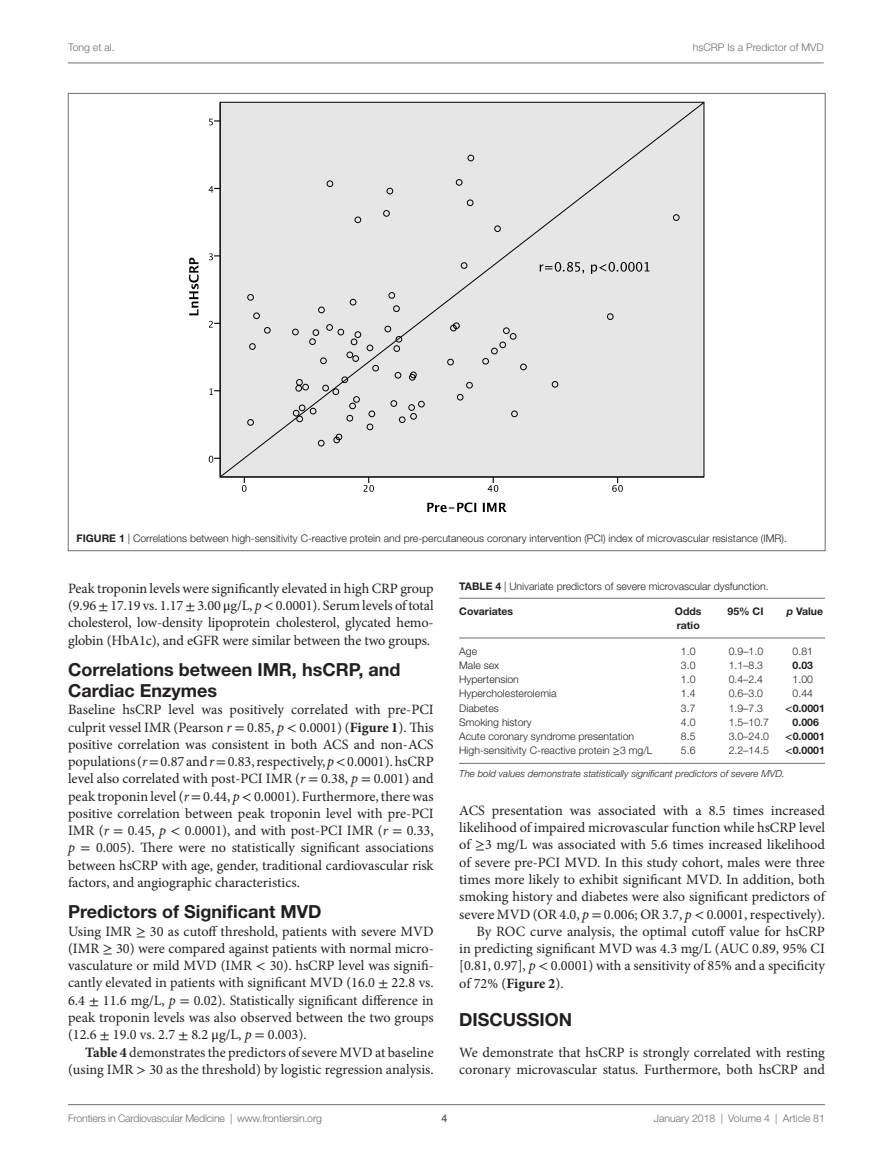
<style>
.page{position:relative;width:893px;height:1170px;background:#fff}
.page>*{position:absolute;margin:0;border:0;box-sizing:border-box;transform-origin:0 0}
.t1{font:700 18px/21px "Helvetica Neue LT Std";color:#231f20}
.t2{font:14.25px/17.2px "Minion Pro";color:#231f20;text-align:justify}
.t3{font:300 10.5px "Helvetica Neue LT Std";color:#231f20}
.t4{font:300 10.5px "Helvetica Neue LT Std";letter-spacing:-.015em;color:#6c6d70}
.t5{font:700 10.5px/14.2px "Helvetica Neue LT Std";color:#231f20}
.t6{font:700 10.5px "Helvetica Neue LT Std";color:#6c6d70}
.t7{font:italic 300 9.75px "Helvetica Neue LT Std";color:#231f20}
.s1{font-weight:700}
.s2{font-family:"STIX General"}
.s3{font-style:italic}
.s4{font-family:"STIX General";font-weight:400}
</style>
<div class="page">
<hr style="left:459px;top:598px;width:211px;height:1px;background:#6c6d70">
<hr style="left:459px;top:637px;width:211px;height:1px;background:#6c6d70">
<hr style="left:670px;top:598px;width:45px;height:1px;background:#6c6d70">
<hr style="left:670px;top:637px;width:45px;height:1px;background:#6c6d70">
<hr style="left:715px;top:598px;width:70px;height:1px;background:#6c6d70">
<hr style="left:715px;top:637px;width:70px;height:1px;background:#6c6d70">
<hr style="left:785px;top:598px;width:40px;height:1px;background:#6c6d70">
<hr style="left:785px;top:637px;width:40px;height:1px;background:#6c6d70">
<hr style="left:459px;top:763px;width:211px;height:1px;background:#6c6d70">
<hr style="left:670px;top:763px;width:45px;height:1px;background:#6c6d70">
<hr style="left:715px;top:763px;width:70px;height:1px;background:#6c6d70">
<hr style="left:785px;top:763px;width:40px;height:1px;background:#6c6d70">
<svg style="left:427px;top:502px;width:80px;height:10px"></svg>
<svg style="left:612px;top:478px;width:11px;height:14px"></svg>
<svg style="left:488px;top:478px;width:10px;height:14px"></svg>
<svg style="left:364px;top:478px;width:10px;height:14px"></svg>
<svg style="left:242px;top:478px;width:5px;height:14px"></svg>
<svg style="left:189px;top:258px;width:10px;height:57px"></svg>
<svg style="left:209px;top:119px;width:10px;height:6px"></svg>
<svg style="left:209px;top:186px;width:10px;height:7px"></svg>
<svg style="left:209px;top:253px;width:10px;height:7px"></svg>
<svg style="left:209px;top:321px;width:10px;height:6px"></svg>
<svg style="left:210px;top:388px;width:9px;height:7px"></svg>
<svg style="left:209px;top:455px;width:10px;height:7px"></svg>
<div style="left:219px;top:102px;width:485px;height:376px;background:#e6e6e6"></div>
<svg style="left:540px;top:262px;width:110px;height:12px"></svg>
<hr style="left:68px;top:63px;width:756px;height:1px;background:#6c6d70">
<hr style="left:68px;top:1104px;width:757px;height:1px;background:#6c6d70">
<p class="t4" style="left:68px;top:41px;width:48px">Tong et al.</p>
<p class="t4" style="left:693px;top:41px;width:132px">hsCRP Is a Predictor of MVD</p>
<p class="t3" style="left:77px;top:532px;width:712px"><span class="s1">FIG URE 1</span> | Correlations between high-sensitivity C-reactive protein and pre-percutaneous coronary intervention (PCI) index of microvascular resistance (IMR).</p>
<p class="t2" style="left:68px;top:579px;width:367px">Peak troponin levels were significantly elevated in high CRP group (9.96 <span class="s2">±</span> 17.19 vs. 1.17 <span class="s2">±</span> 3.00 <span class="s2">μ</span>g/L, <span class="s3">p</span> <span class="s2">&lt;</span> 0.0001). Serum levels of total cholesterol, low-density lipoprotein cholesterol, glycated hemo&shy;globin (HbA1c), and eGFR were similar between the two groups.</p>
<p class="t1" style="left:68px;top:658px;width:334px">Correlations between IMR, hsCRP, and<br>Cardiac Enzymes</p>
<p class="t2" style="left:68px;top:701px;width:367px">Baseline hsCRP level was positively correlated with pre-PCI culprit vessel IMR (Pearson <span class="s3">r</span> <span class="s2">=</span> 0.85, <span class="s3">p</span> <span class="s2">&lt;</span> 0.0001) (<span class="s1">Figure 1</span>). This positive correlation was consistent in both ACS and non-ACS populations (<span class="s3">r</span><span class="s2">=</span> 0.87 and <span class="s3">r</span><span class="s2">=</span> 0.83, respectively, <span class="s3">p</span><span class="s2">&lt;</span> 0.0001). hsCRP level also correlated with post-PCI IMR (<span class="s3">r</span> <span class="s2">=</span> 0.38, <span class="s3">p</span> <span class="s2">=</span> 0.001) and peak troponin level (<span class="s3">r</span> <span class="s2">=</span> 0.44, <span class="s3">p</span> <span class="s2">&lt;</span> 0.0001). Furthermore, there was positive correlation between peak troponin level with pre-PCI IMR (<span class="s3">r</span> <span class="s2">=</span> 0.45, <span class="s3">p</span> <span class="s2">&lt;</span> 0.0001), and with post-PCI IMR (<span class="s3">r</span> <span class="s2">=</span> 0.33, <span class="s3">p</span> <span class="s2">=</span> 0.005). There were no statistically significant associations between hsCRP with age, gender, traditional cardiovascular risk factors, and angiographic characteristics.</p>
<p class="t1" style="left:68px;top:901px;width:255px">Predictors of Significant MVD</p>
<p class="t2" style="left:68px;top:922px;width:367px">Using IMR <span class="s2">≥</span> 30 as cutoff threshold, patients with severe MVD (IMR <span class="s2">≥</span> 30) were compared against patients with normal micro&shy;vasculature or mild MVD (IMR <span class="s2">&lt;</span> 30). hsCRP level was signifi&shy;cantly elevated in patients with significant MVD (16.0 <span class="s2">±</span> 22.8 vs.<br>6.4 <span class="s2">±</span> 11.6 mg/L, <span class="s3">p</span> <span class="s2">=</span> 0.02). Statistically significant difference in peak troponin levels was also observed between the two groups (12.6 <span class="s2">±</span> 19.0 vs. 2.7 <span class="s2">±</span> 8.2 <span class="s2">μ</span>g/L, <span class="s3">p</span> <span class="s2">=</span> 0.003).</p>
<p class="t2" style="left:68px;top:1043px;width:367px;text-align:right"><span class="s1">Table 4</span> demonstrates the predictors of severe MVD at baseline (using IMR <span class="s2">&gt;</span> 30 as the threshold) by logistic regression analysis.</p>
<p class="t3" style="left:459px;top:579px;width:311px"><span class="s1">TABLE 4</span> | Univariate predictors of severe microvascular dysfunction.</p>
<p class="t5" style="left:459px;top:603px;width:55px">Covariates</p>
<p class="t5" style="left:675px;top:603px;width:28px">Odds ratio</p>
<p class="t5" style="left:727px;top:603px;width:31px">95% CI</p>
<p class="t5" style="left:787px;top:603px;width:38px"><span class="s3">p</span> Value</p>
<p class="t3" style="left:459px;top:644px;width:19px">Age</p>
<p class="t3" style="left:681px;top:644px;width:16px">1.0</p>
<p class="t3" style="left:729px;top:644px;width:36px">0.9–1.0</p>
<p class="t3" style="left:793px;top:644px;width:22px">0.81</p>
<p class="t3" style="left:459px;top:658px;width:42px">Male sex</p>
<p class="t3" style="left:681px;top:658px;width:16px">3.0</p>
<p class="t3" style="left:729px;top:658px;width:36px">1.1–8.3</p>
<p class="t5" style="left:793px;top:657px;width:22px">0.03</p>
<p class="t3" style="left:459px;top:672px;width:61px">Hypertension</p>
<p class="t3" style="left:681px;top:672px;width:16px">1.0</p>
<p class="t3" style="left:729px;top:672px;width:36px">0.4–2.4</p>
<p class="t3" style="left:793px;top:672px;width:22px">1.00</p>
<p class="t3" style="left:459px;top:687px;width:99px">Hypercholesterolemia</p>
<p class="t3" style="left:681px;top:687px;width:16px">1.4</p>
<p class="t3" style="left:729px;top:687px;width:36px">0.6–3.0</p>
<p class="t3" style="left:793px;top:687px;width:22px">0.44</p>
<p class="t3" style="left:459px;top:701px;width:41px">Diabetes</p>
<p class="t3" style="left:681px;top:701px;width:16px">3.7</p>
<p class="t3" style="left:729px;top:701px;width:36px">1.9–7.3</p>
<p class="t5" style="left:785px;top:700px;width:41px"><span class="s2">&lt;</span>0.0001</p>
<p class="t3" style="left:459px;top:715px;width:74px">Smoking history</p>
<p class="t3" style="left:681px;top:715px;width:16px">4.0</p>
<p class="t3" style="left:729px;top:715px;width:42px">1.5–10.7</p>
<p class="t5" style="left:793px;top:714px;width:28px">0.006</p>
<p class="t3" style="left:459px;top:729px;width:177px">Acute coronary syndrome presentation</p>
<p class="t3" style="left:681px;top:729px;width:16px">8.5</p>
<p class="t3" style="left:729px;top:729px;width:42px">3.0–24.0</p>
<p class="t5" style="left:785px;top:729px;width:41px"><span class="s2">&lt;</span>0.0001</p>
<p class="t3" style="left:459px;top:744px;width:195px">High-sensitivity C-reactive protein <span class="s4">≥</span>3 mg/L</p>
<p class="t3" style="left:681px;top:744px;width:16px">5.6</p>
<p class="t3" style="left:729px;top:744px;width:42px">2.2–14.5</p>
<p class="t5" style="left:785px;top:743px;width:41px"><span class="s2">&lt;</span>0.0001</p>
<p class="t7" style="left:459px;top:768px;width:327px">The bold values demonstrate statistically significant predictors of severe MVD.</p>
<p class="t2" style="left:459px;top:801px;width:367px">ACS presentation was associated with a 8.5 times increased</p>
<p class="t2" style="left:459px;top:819px;width:367px">likelihood of impaired microvascular function while hsCRP level</p>
<p class="t2" style="left:459px;top:836px;width:367px">of <span class="s2">≥</span>3 mg/L was associated with 5.6 times increased likelihood</p>
<p class="t2" style="left:459px;top:853px;width:367px">of severe pre-PCI MVD. In this study cohort, males were three</p>
<p class="t2" style="left:459px;top:870px;width:367px">times more likely to exhibit significant MVD. In addition, both</p>
<p class="t2" style="left:459px;top:888px;width:367px">smoking history and diabetes were also significant predictors of</p>
<p class="t2" style="left:459px;top:905px;width:367px">severe MVD (OR 4.0, <span class="s3">p</span> <span class="s2">=</span> 0.006; OR 3.7, <span class="s3">p</span> <span class="s2">&lt;</span> 0.0001, respectively).</p>
<p class="t2" style="left:476px;top:922px;width:350px">By ROC curve analysis, the optimal cutoff value for hsCRP</p>
<p class="t2" style="left:459px;top:939px;width:367px">in predicting significant MVD was 4.3 mg/L (AUC 0.89, 95% CI</p>
<p class="t2" style="left:459px;top:957px;width:367px">[0.81, 0.97], <span class="s3">p</span> <span class="s2">&lt;</span> 0.0001) with a sensitivity of 85% and a specificity</p>
<p class="t2" style="left:459px;top:974px;width:106px">of 72% (<span class="s1">Figure 2</span>).</p>
<p class="t1" style="left:459px;top:1009px;width:112px">DISCUSSION</p>
<p class="t2" style="left:459px;top:1043px;width:367px">We demonstrate that hsCRP is strongly correlated with resting coronary microvascular status. Furthermore, both hsCRP and</p>
<p class="t4" style="left:68px;top:1111px;width:255px">Frontiers in Cardiovascular Medicine | www.frontiersin.org</p>
<p class="t4" style="left:654px;top:1111px;width:173px">January 2018 | Volume 4 | Article 81</p>
<p class="t6" style="left:441px;top:1111px;width:7px">4</p>
</div>
